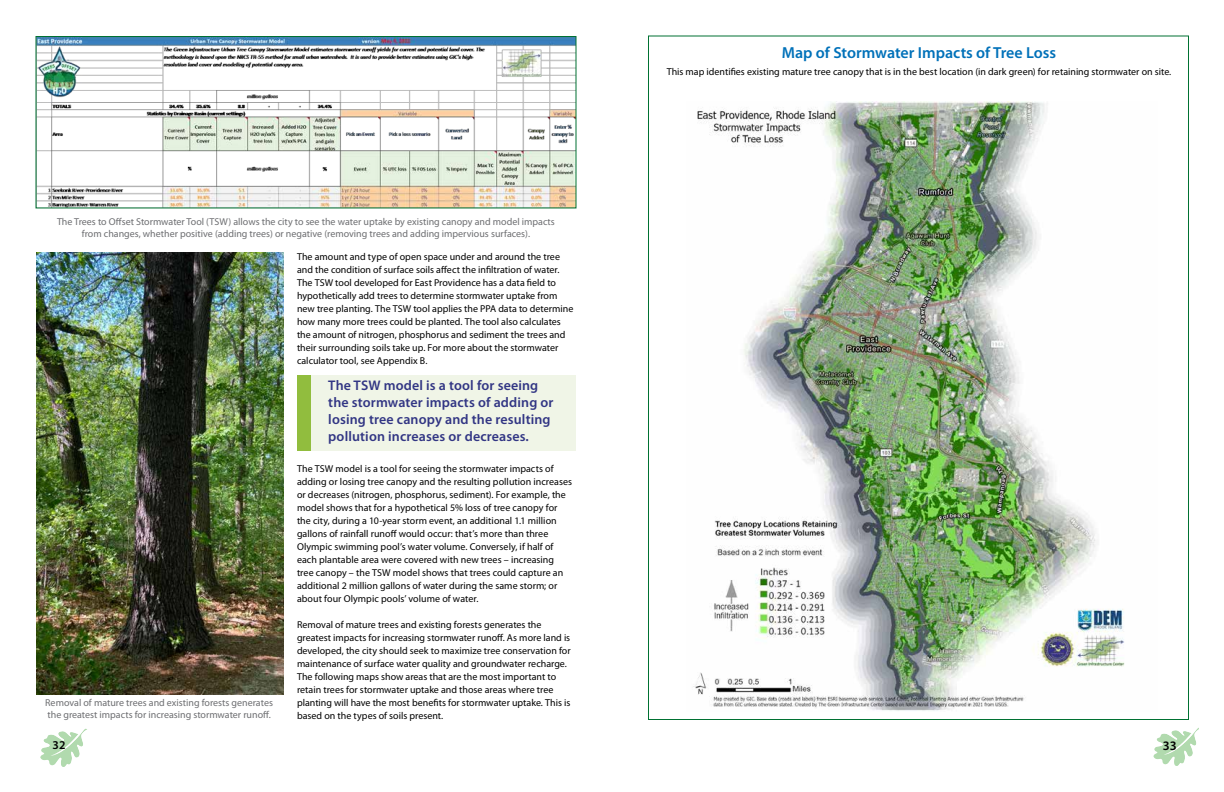
<style>
.page{position:relative;width:1224px;height:792px;background:#fff}
.page>*{position:absolute;margin:0;border:0;box-sizing:border-box;transform-origin:0 0}
.t1{font:600 16px "Myriad Pro";color:#0071b9}
.t2{font:600 14px/17px "Myriad Pro";letter-spacing:.01em;color:#323684}
.t3{font:600 13px "Myriad Pro";color:#000}
.t4{font:600 12px "Myriad Pro";color:#000}
.t5{font:10px/13px "Myriad Pro";color:#000}
.t6{font:10px/12px "Myriad Pro";color:#6d6e71;text-align:center}
</style>
<div class="page">
<svg style="left:1192px;top:728px;width:7px;height:7px"></svg>
<svg style="left:79px;top:729px;width:6px;height:7px"></svg>
<img style="left:38px;top:38px;width:536px;height:168px">
<div style="left:36px;top:36px;width:540px;height:172px;border:1px solid #007132"></div>
<img style="left:36px;top:252px;width:248px;height:442px">
<div style="left:297px;top:375px;width:279px;height:75px;background:#f0f5e7"></div>
<div style="left:297px;top:375px;width:14px;height:75px;background:#91bd3e"></div>
<img style="left:693px;top:102px;width:432px;height:609px">
<h1 class="t1" style="left:782px;top:42px;width:276px">Map of Stormwater Impacts of Tree Loss</h1>
<p class="t6" style="left:57px;top:215px;width:499px">The Trees to Offset Stormwater Tool (TSW) allows the city to see the water uptake by existing canopy and model impacts from changes, whether positive (adding trees) or negative (removing trees and adding impervious surfaces).</p>
<p class="t5" style="left:297px;top:249px;width:278px">The amount and type of open space under and around the tree and the condition of surface soils affect the infiltration of water.<br>The TSW tool developed for East Providence has a data field to hypothetically add trees to determine stormwater uptake from new tree planting. The TSW tool applies the PPA data to determine how many more trees could be planted. The tool also calculates the amount of nitrogen, phosphorus and sediment the trees and their surrounding soils take up. For more about the stormwater calculator tool, see Appendix B.</p>
<p class="t6" style="left:45px;top:696px;width:229px;text-align:left">Removal of mature trees and existing forests generates the greatest impacts for increasing stormwater runoff.</p>
<h2 class="t2" style="left:328px;top:377px;width:227px">The TSW model is a tool for seeing the stormwater impacts of adding or losing tree canopy and the resulting pollution increases or decreases.</h2>
<p class="t5" style="left:297px;top:462px;width:277px">The TSW model is a tool for seeing the stormwater impacts of adding or losing tree canopy and the resulting pollution increases or decreases (nitrogen, phosphorus, sediment). For example, the model shows that for a hypothetical 5% loss of tree canopy for the city, during a 10-year storm event, an additional 1.1 million gallons of rainfall runoff would occur: that’s more than three Olympic swimming pool’s water volume. Conversely, if half of each plantable area were covered with new trees – increasing tree canopy – the TSW model shows that trees could capture an additional 2 million gallons of water during the same storm; or about four Olympic pools’ volume of water.</p>
<p class="t5" style="left:297px;top:618px;width:275px">Removal of mature trees and existing forests generates the greatest impacts for increasing stormwater runoff. As more land is developed, the city should seek to maximize tree conservation for maintenance of surface water quality and groundwater recharge.<br>The following maps show areas that are the most important to retain trees for stormwater uptake and those areas where tree planting will have the most benefits for stormwater uptake. This is based on the types of soils present.</p>
<p class="t5" style="left:667px;top:65px;width:506px">This map identifies existing mature tree canopy that is in the best location (in dark green) for retaining stormwater on site.</p>
<p class="t4" style="left:53px;top:738px;width:14px">32</p>
<h3 class="t3" style="left:1163px;top:737px;width:15px">33</h3>
</div>
